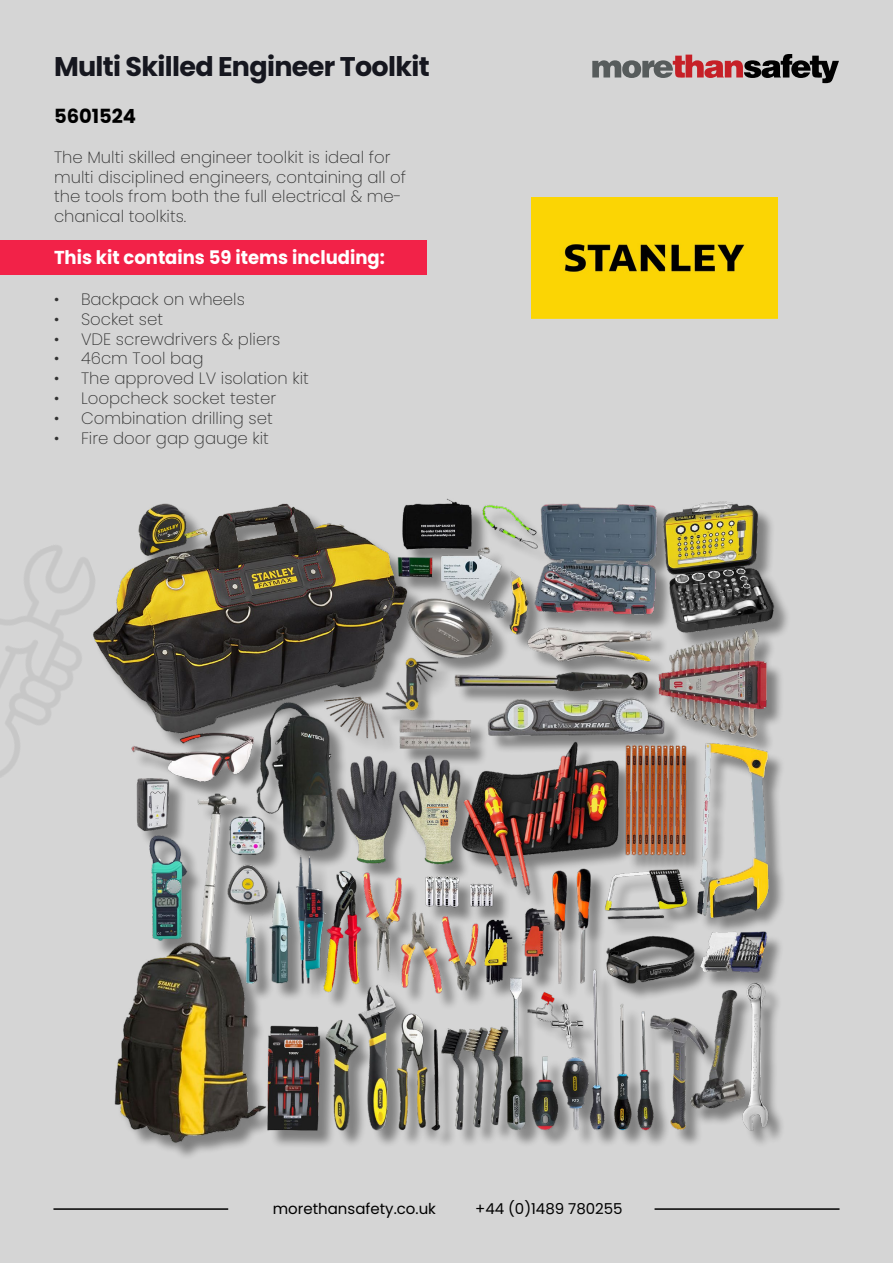
<style>
.page{position:relative;width:893px;height:1263px;background:#d5d5d5}
.page>*{position:absolute;margin:0;border:0;box-sizing:border-box;transform-origin:0 0}
.t1{font:700 27px "Poppins";letter-spacing:-.025em;color:#16171f}
.t2{font:700 19.5px "Poppins";color:#000}
.t3{font:700 18.75px "Poppins";color:#fff;scale:.96 1}
.t4{font:200 16.5px/19.8px "Poppins";color:#333}
.t5{font:15px "Poppins";color:#000}
</style>
<div class="page">
<svg style="left:592px;top:54px;width:247px;height:29px"></svg>
<hr style="left:53px;top:1208px;width:175px;height:2px;background:#000">
<hr style="left:655px;top:1208px;width:184px;height:2px;background:#000">
<div style="left:0;top:241px;width:426px;height:34px;background:#f22248"></div>
<img style="left:531px;top:198px;width:247px;height:120px">
<div style="left:96px;top:502px;width:695px;height:659px;background:#000;opacity:.4"></div>
<img style="left:96px;top:498px;width:681px;height:663px">
<img style="left:0;top:535px;width:150px;height:245px">
<div style="left:423px;top:514px;width:29px;height:8px;background:#0d0d0d"></div>
<div style="left:443px;top:558px;width:19px;height:6px;background:#dee3e6"></div>
<div style="left:418px;top:559px;width:11px;height:5px;background:#003710"></div>
<h1 class="t1" style="left:54px;top:51px;width:377px">Multi Skilled Engineer Toolkit</h1>
<p class="t2" style="left:54px;top:105px;width:84px">5601524</p>
<p class="t4" style="left:54px;top:147px;width:354px">The Multi skilled engineer toolkit is ideal for multi disciplined engineers, containing all of the tools from both the full electrical &amp; me&shy;chanical toolkits.</p>
<p class="t3" style="left:54px;top:246px;width:346px">This kit contains 59 items including:</p>
<p class="t4" style="left:54px;top:289px;width:192px">• Backpack on wheels</p>
<p class="t4" style="left:54px;top:309px;width:111px">• Socket set</p>
<p class="t4" style="left:54px;top:329px;width:228px">• VDE screwdrivers &amp; pliers</p>
<p class="t4" style="left:54px;top:349px;width:151px">• 46cm Tool bag</p>
<p class="t4" style="left:54px;top:369px;width:256px">• The approved LV isolation kit</p>
<p class="t4" style="left:54px;top:388px;width:224px">• Loopcheck socket tester</p>
<p class="t4" style="left:54px;top:408px;width:220px">• Combination drilling set</p>
<p class="t4" style="left:54px;top:428px;width:216px">• Fire door gap gauge kit</p>
<p class="t5" style="left:273px;top:1199px;width:165px">morethansafety.co.uk</p>
<p class="t5" style="left:475px;top:1199px;width:149px">+44 (0)1489 780255</p>
</div>
